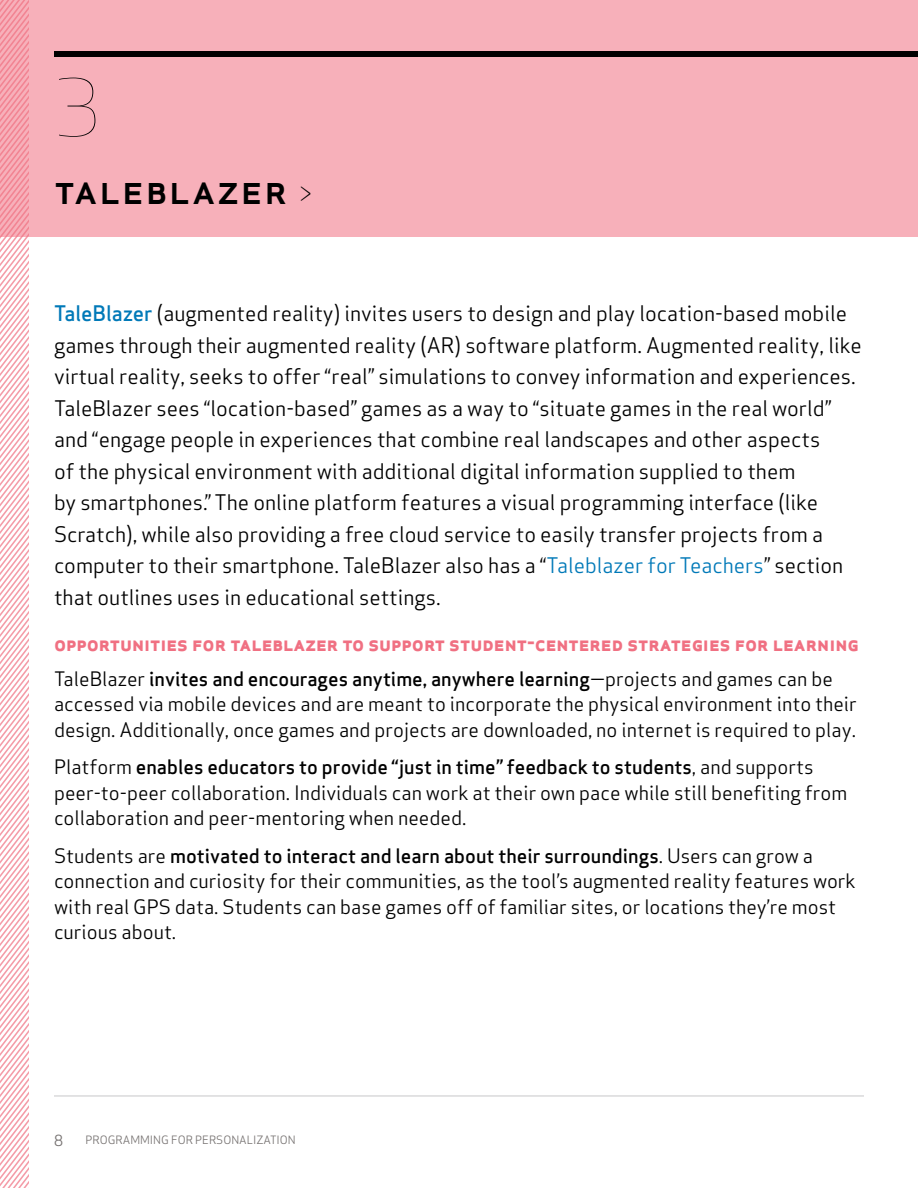
<style>
.page{position:relative;width:918px;height:1188px;background:#fff}
.page>*{position:absolute;margin:0;border:0;box-sizing:border-box;transform-origin:0 0}
.t1{font:78px "Apex Sans Extra Light T";color:#000}
.t2{font:42px "Apex Sans Medium C";letter-spacing:.03em;color:#000}
.t3{font:21px/31.5px "Apex Sans Book T";color:#000}
.t4{font:21px "Apex Sans Bold C";color:#f07082}
.t5{font:19.5px/25.5px "Apex Sans Book T";color:#000}
.t6{font:19.5px "Apex Sans Medium T";color:#000}
.t7{font:15px "Apex Sans Book C";color:#777372}
.t8{font:11.25px "Apex Sans Book C";color:#777372}
.s1{font-family:"Apex Sans Light T"}
.s2{font-family:"Apex Sans Medium T";color:#0079b8}
.s3{color:#0079b8}
.s4{font-family:"Apex Sans Book T"}
</style>
<div class="page">
<hr style="left:54px;top:1096px;width:810px;height:1px;background:#c7c8ca">
<div style="left:0;top:0;width:918px;height:236px;background:#f7b0ba"></div>
<svg style="left:0;top:0;width:28px;height:1188px"></svg>
<div style="left:54px;top:51px;width:864px;height:6px;background:#000"></div>
<h1 class="t1" style="left:54px;top:58px;width:48px">3</h1>
<h2 class="t2" style="left:54px;top:162px;width:261px">taleblazer <span class="s1">&gt;</span></h2>
<p class="t3" style="left:54px;top:298px;width:809px"><span class="s2">TaleBlazer</span> (augmented reality) invites users to design and play location-based mobile games through their augmented reality (AR) software platform. Augmented reality, like virtual reality, seeks to offer “real” simulations to convey information and experiences.<br>TaleBlazer sees “location-based” games as a way to “situate games in the real world” and “engage people in experiences that combine real landscapes and other aspects<br>of the physical environment with additional digital information supplied to them<br>by smartphones.” The online platform features a visual programming interface (like Scratch), while also providing a free cloud service to easily transfer projects from a computer to their smartphone. TaleBlazer also has a “<span class="s3">Taleblazer for Teachers</span>” section that outlines uses in educational settings.</p>
<p class="t4" style="left:54px;top:630px;width:806px">opportunities for taleblazer to support student-centered strategies for learning</p>
<p class="t6" style="left:54px;top:666px;width:780px"><span class="s4">TaleBlazer</span> invites and encourages anytime, anywhere learning<span class="s4">—projects and games can be</span></p>
<p class="t5" style="left:54px;top:691px;width:804px">accessed via mobile devices and are meant to incorporate the physical environment into their design. Additionally, once games and projects are downloaded, no internet is required to play.</p>
<p class="t6" style="left:54px;top:754px;width:761px"><span class="s4">Platform</span> enables educators to provide “just in time” feedback to students<span class="s4">, and supports</span></p>
<p class="t5" style="left:54px;top:780px;width:795px">peer-to-peer collaboration. Individuals can work at their own pace while still benefiting from collaboration and peer-mentoring when needed.</p>
<p class="t6" style="left:54px;top:843px;width:761px"><span class="s4">Students are</span> motivated to interact and learn about their surroundings<span class="s4">. Users can grow a</span></p>
<p class="t5" style="left:54px;top:868px;width:803px">connection and curiosity for their communities, as the tool’s augmented reality features work with real GPS data. Students can base games off of familiar sites, or locations they’re most curious about.</p>
<p class="t7" style="left:54px;top:1131px;width:10px">8</p>
<p class="t8" style="left:86px;top:1133px;width:212px">PROGRAMMING FOR PERSONALIZATION</p>
</div>
